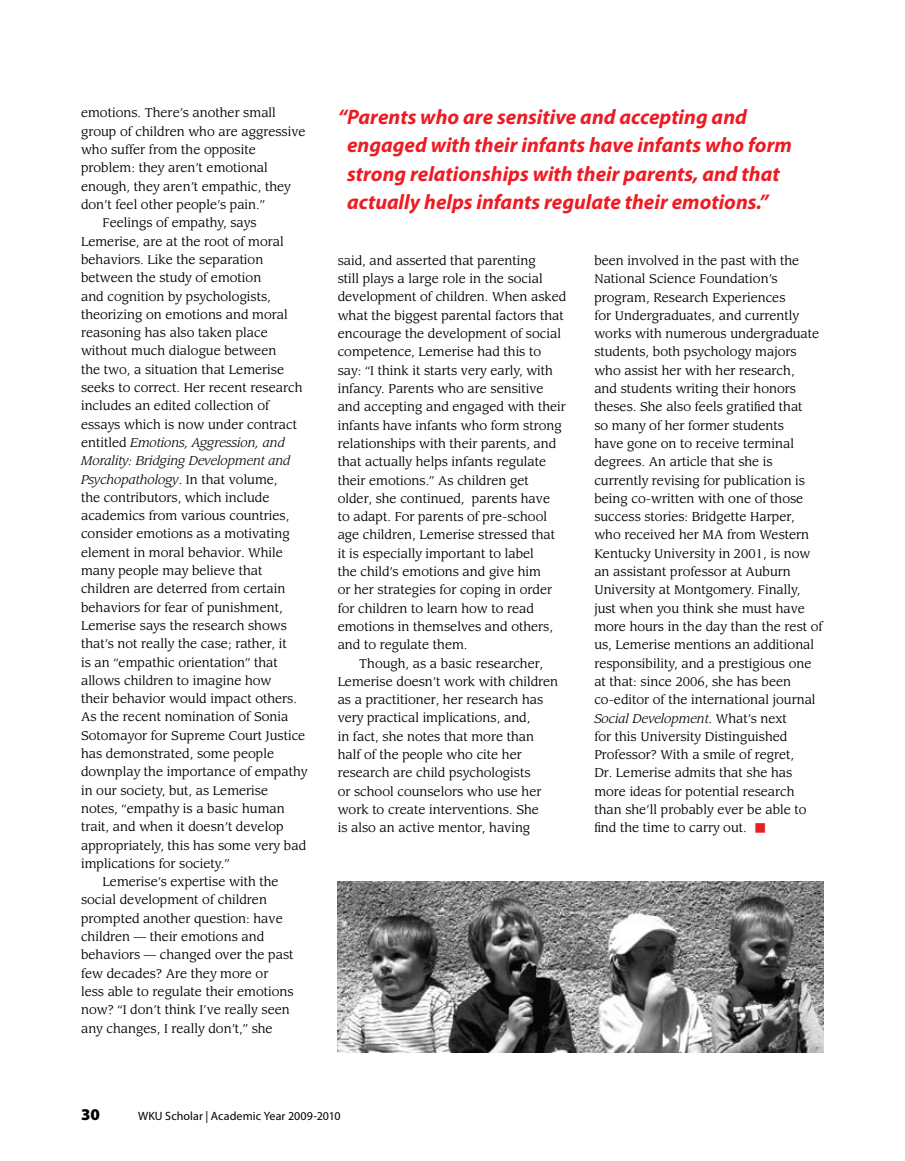
<style>
.page{position:relative;width:905px;height:1161px;background:#fff}
.page>*{position:absolute;margin:0;border:0;box-sizing:border-box;transform-origin:0 0}
.t1{font:italic 700 21px/28.5px "Myriad Pro";color:#ed1c24}
.t2{font:900 16.5px "Myriad Pro";color:#000}
.t3{font:12.3px/18.3px "Leawood";color:#000}
.t4{font:italic 12.3px "Leawood";color:#000}
.t5{font:12px "Myriad Pro";letter-spacing:.005em;color:#000}
.s1{font-style:normal}
.s2{font-style:italic}
.s3{color:#ed1c24}
</style>
<div class="page">
<img style="left:338px;top:881px;width:486px;height:172px">
<p class="t3" style="left:81px;top:104px;width:196px">emotions. There’s another small</p>
<p class="t3" style="left:81px;top:123px;width:226px">group of children who are aggressive</p>
<p class="t3" style="left:81px;top:141px;width:176px">who suffer from the opposite</p>
<p class="t3" style="left:81px;top:159px;width:188px">problem: they aren’t emotional</p>
<p class="t3" style="left:81px;top:177px;width:211px">enough, they aren’t empathic, they</p>
<p class="t3" style="left:81px;top:196px;width:186px">don’t feel other people’s pain.”</p>
<p class="t3" style="left:103px;top:214px;width:155px">Feelings of empathy, says</p>
<p class="t3" style="left:81px;top:232px;width:204px">Lemerise, are at the root of moral</p>
<p class="t3" style="left:81px;top:251px;width:184px">behaviors. Like the separation</p>
<p class="t3" style="left:81px;top:269px;width:182px">between the study of emotion</p>
<p class="t3" style="left:81px;top:287px;width:191px">and cognition by psychologists,</p>
<p class="t3" style="left:81px;top:306px;width:208px">theorizing on emotions and moral</p>
<p class="t3" style="left:81px;top:324px;width:188px">reasoning has also taken place</p>
<p class="t3" style="left:81px;top:342px;width:197px">without much dialogue between</p>
<p class="t3" style="left:81px;top:360px;width:204px">the two, a situation that Lemerise</p>
<p class="t3" style="left:81px;top:379px;width:223px">seeks to correct. Her recent research</p>
<p class="t3" style="left:81px;top:397px;width:190px">includes an edited collection of</p>
<p class="t3" style="left:81px;top:415px;width:217px">essays which is now under contract</p>
<p class="t4" style="left:81px;top:435px;width:205px"><span class="s1">entitled</span> Emotions, Aggression, and</p>
<p class="t4" style="left:81px;top:453px;width:211px">Morality: Bridging Development and</p>
<p class="t4" style="left:81px;top:472px;width:198px">Psychopathology<span class="s1">. In that volume,</span></p>
<p class="t3" style="left:81px;top:489px;width:190px">the contributors, which include</p>
<p class="t3" style="left:81px;top:507px;width:210px">academics from various countries,</p>
<p class="t3" style="left:81px;top:525px;width:210px">consider emotions as a motivating</p>
<p class="t3" style="left:81px;top:543px;width:203px">element in moral behavior. While</p>
<p class="t3" style="left:81px;top:562px;width:183px">many people may believe that</p>
<p class="t3" style="left:81px;top:580px;width:206px">children are deterred from certain</p>
<p class="t3" style="left:81px;top:598px;width:203px">behaviors for fear of punishment,</p>
<p class="t3" style="left:81px;top:617px;width:207px">Lemerise says the research shows</p>
<p class="t3" style="left:81px;top:635px;width:207px">that’s not really the case; rather, it</p>
<p class="t3" style="left:81px;top:653px;width:198px">is an “empathic orientation” that</p>
<p class="t3" style="left:81px;top:672px;width:192px">allows children to imagine how</p>
<p class="t3" style="left:81px;top:690px;width:217px">their behavior would impact others.</p>
<p class="t3" style="left:81px;top:708px;width:209px">As the recent nomination of Sonia</p>
<p class="t3" style="left:81px;top:727px;width:226px">Sotomayor for Supreme Court Justice</p>
<p class="t3" style="left:81px;top:745px;width:194px">has demonstrated, some people</p>
<p class="t3" style="left:81px;top:763px;width:228px">downplay the importance of empathy</p>
<p class="t3" style="left:81px;top:781px;width:188px">in our society, but, as Lemerise</p>
<p class="t3" style="left:81px;top:800px;width:205px">notes, “empathy is a basic human</p>
<p class="t3" style="left:81px;top:818px;width:204px">trait, and when it doesn’t develop</p>
<p class="t3" style="left:81px;top:836px;width:227px">appropriately, this has some very bad</p>
<p class="t3" style="left:81px;top:855px;width:150px">implications for society.”</p>
<p class="t3" style="left:103px;top:873px;width:177px">Lemerise’s expertise with the</p>
<p class="t3" style="left:81px;top:891px;width:187px">social development of children</p>
<p class="t3" style="left:81px;top:910px;width:203px">prompted another question: have</p>
<p class="t3" style="left:81px;top:928px;width:185px">children — their emotions and</p>
<p class="t3" style="left:81px;top:946px;width:214px">behaviors — changed over the past</p>
<p class="t3" style="left:81px;top:964px;width:189px">few decades? Are they more or</p>
<p class="t3" style="left:81px;top:983px;width:214px">less able to regulate their emotions</p>
<p class="t3" style="left:81px;top:1001px;width:210px">now? “I don’t think I’ve really seen</p>
<p class="t3" style="left:81px;top:1019px;width:193px">any changes, I really don’t,” she</p>
<h1 class="t1" style="left:347px;top:102px;width:446px;text-indent:-9px">“Parents who are sensitive and accepting and engaged with their infants have infants who form strong relationships with their parents, and that actually helps infants regulate their emotions.”</h1>
<p class="t3" style="left:338px;top:252px;width:199px">said, and asserted that parenting</p>
<p class="t3" style="left:338px;top:270px;width:206px">still plays a large role in the social</p>
<p class="t3" style="left:338px;top:288px;width:230px">development of children. When asked</p>
<p class="t3" style="left:338px;top:307px;width:227px">what the biggest parental factors that</p>
<p class="t3" style="left:338px;top:325px;width:225px">encourage the development of social</p>
<p class="t3" style="left:338px;top:343px;width:205px">competence, Lemerise had this to</p>
<p class="t3" style="left:338px;top:361px;width:217px">say: “I think it starts very early, with</p>
<p class="t3" style="left:338px;top:380px;width:207px">infancy. Parents who are sensitive</p>
<p class="t3" style="left:338px;top:398px;width:230px">and accepting and engaged with their</p>
<p class="t3" style="left:338px;top:416px;width:225px">infants have infants who form strong</p>
<p class="t3" style="left:338px;top:435px;width:220px">relationships with their parents, and</p>
<p class="t3" style="left:338px;top:453px;width:210px">that actually helps infants regulate</p>
<p class="t3" style="left:338px;top:471px;width:193px">their emotions.” As children get</p>
<p class="t3" style="left:338px;top:490px;width:214px">older, she continued, parents have</p>
<p class="t3" style="left:338px;top:508px;width:211px">to adapt. For parents of pre-school</p>
<p class="t3" style="left:338px;top:526px;width:219px">age children, Lemerise stressed that</p>
<p class="t3" style="left:338px;top:544px;width:198px">it is especially important to label</p>
<p class="t3" style="left:338px;top:563px;width:205px">the child’s emotions and give him</p>
<p class="t3" style="left:338px;top:581px;width:216px">or her strategies for coping in order</p>
<p class="t3" style="left:338px;top:599px;width:198px">for children to learn how to read</p>
<p class="t3" style="left:338px;top:618px;width:217px">emotions in themselves and others,</p>
<p class="t3" style="left:338px;top:636px;width:131px">and to regulate them.</p>
<p class="t3" style="left:359px;top:654px;width:185px">Though, as a basic researcher,</p>
<p class="t3" style="left:338px;top:673px;width:222px">Lemerise doesn’t work with children</p>
<p class="t3" style="left:338px;top:691px;width:207px">as a practitioner, her research has</p>
<p class="t3" style="left:338px;top:709px;width:194px">very practical implications, and,</p>
<p class="t3" style="left:338px;top:727px;width:198px">in fact, she notes that more than</p>
<p class="t3" style="left:338px;top:746px;width:186px">half of the people who cite her</p>
<p class="t3" style="left:338px;top:764px;width:194px">research are child psychologists</p>
<p class="t3" style="left:338px;top:782px;width:205px">or school counselors who use her</p>
<p class="t3" style="left:338px;top:801px;width:203px">work to create interventions. She</p>
<p class="t3" style="left:338px;top:819px;width:194px">is also an active mentor, having</p>
<p class="t3" style="left:594px;top:252px;width:230px">been involved in the past with the National Science Foundation’s program, Research Experiences<br>for Undergraduates, and currently works with numerous undergraduate students, both psychology majors who assist her with her research,<br>and students writing their honors theses. She also feels gratified that<br>so many of her former students<br>have gone on to receive terminal degrees. An article that she is currently revising for publication is being co-written with one of those success stories: Bridgette Harper, who received her MA from Western Kentucky University in 2001, is now an assistant professor at Auburn University at Montgomery. Finally, just when you think she must have more hours in the day than the rest of us, Lemerise mentions an additional responsibility, and a prestigious one at that: since 2006, she has been co-editor of the international journal <span class="s2">Social Development</span>. What’s next<br>for this University Distinguished Professor? With a smile of regret,<br>Dr. Lemerise admits that she has more ideas for potential research than she’ll probably ever be able to find the time to carry out. <span class="s3">■</span></p>
<h2 class="t2" style="left:81px;top:1103px;width:20px">30</h2>
<p class="t5" style="left:138px;top:1108px;width:204px">WKU Scholar | Academic Year 2009-2010</p>
</div>
